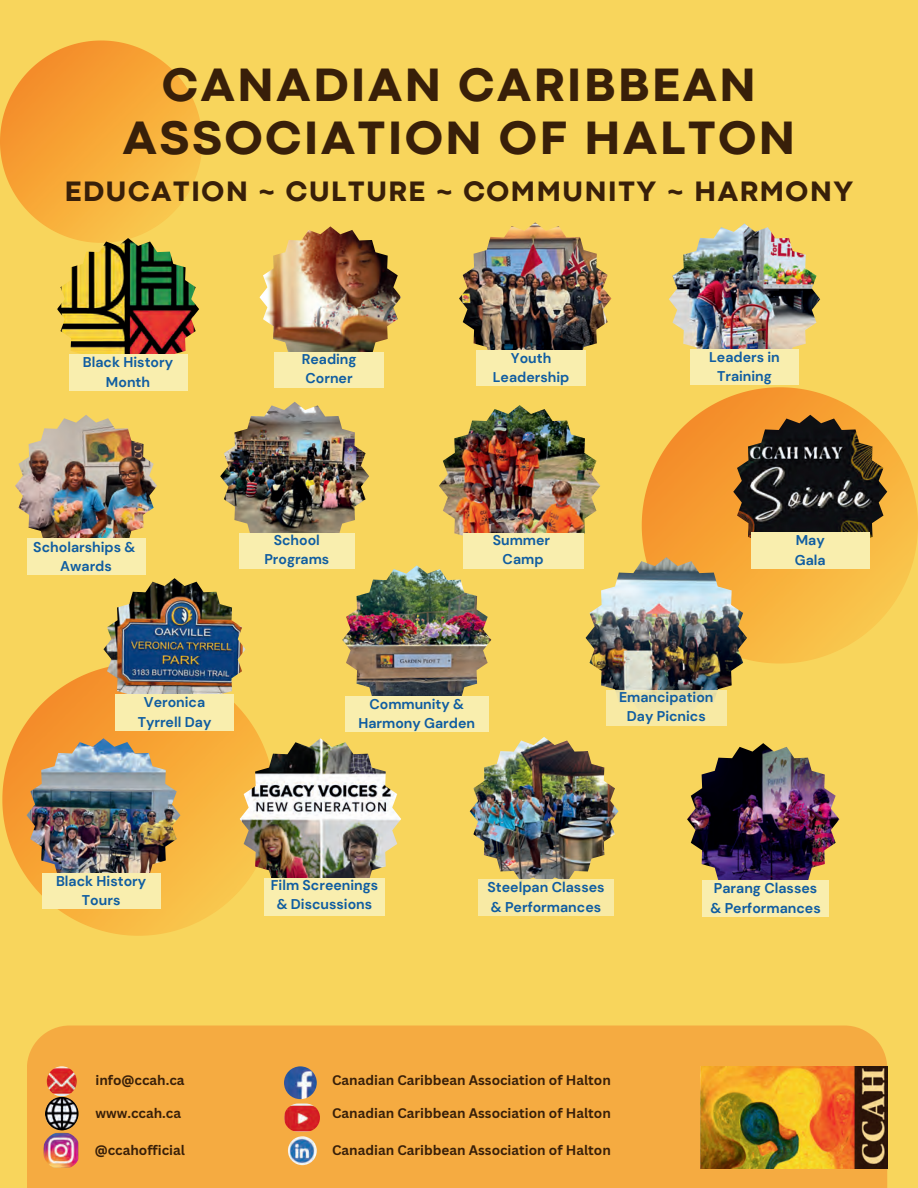
<style>
.page{position:relative;width:918px;height:1188px;background:#f8d55c}
.page>*{position:absolute;margin:0;border:0;box-sizing:border-box;transform-origin:0 0}
.t1{font:800 48.9px/52.8px "Codec Pro";letter-spacing:.055em;color:#381f09;text-align:center}
.t2{font:800 29.4px "Codec Pro";letter-spacing:.055em;color:#381f09}
.t3{font:700 14.1px/19.2px "DM Sans";color:#105da1;text-align:center}
.t4{font:700 13.5px "Canva Sans";color:#381f09}
</style>
<div class="page">
<img style="left:642px;top:388px;width:276px;height:276px">
<img style="left:0;top:40px;width:202px;height:198px">
<img style="left:439px;top:405px;width:161px;height:131px">
<img style="left:669px;top:223px;width:151px;height:127px">
<img style="left:15px;top:415px;width:142px;height:142px">
<img style="left:260px;top:226px;width:141px;height:142px">
<img style="left:220px;top:402px;width:149px;height:131px">
<img style="left:459px;top:222px;width:152px;height:153px">
<div style="left:27px;top:539px;width:118px;height:36px;background:#f9eeae"></div>
<div style="left:239px;top:533px;width:116px;height:35px;background:#f9eeae"></div>
<div style="left:463px;top:533px;width:121px;height:35px;background:#f9eeae"></div>
<div style="left:690px;top:350px;width:109px;height:35px;background:#f9eeae"></div>
<div style="left:275px;top:352px;width:109px;height:35px;background:#f9eeae"></div>
<div style="left:477px;top:350px;width:109px;height:36px;background:#f9eeae"></div>
<img style="left:2px;top:668px;width:273px;height:268px">
<img style="left:103px;top:578px;width:143px;height:142px">
<div style="left:115px;top:694px;width:119px;height:37px;background:#f9eeae"></div>
<div style="left:27px;top:1026px;width:860px;height:162px;background:#f5ab41"></div>
<img style="left:27px;top:738px;width:153px;height:154px">
<div style="left:42px;top:874px;width:118px;height:35px;background:#f9eeae"></div>
<img style="left:57px;top:238px;width:142px;height:142px">
<img style="left:470px;top:737px;width:149px;height:142px">
<div style="left:478px;top:879px;width:136px;height:36px;background:#f8eaa4"></div>
<img style="left:687px;top:743px;width:152px;height:152px">
<div style="left:703px;top:880px;width:126px;height:37px;background:#f9eeae"></div>
<img style="left:586px;top:557px;width:161px;height:133px">
<svg style="left:606px;top:690px;width:121px;height:35px;background:#f2e6a6"></svg>
<img style="left:240px;top:738px;width:161px;height:162px">
<div style="left:264px;top:878px;width:121px;height:37px;background:#f9eeae"></div>
<img style="left:47px;top:1066px;width:30px;height:30px;border-radius:50%">
<img style="left:45px;top:1097px;width:34px;height:33px;border-radius:50%">
<img style="left:43px;top:1132px;width:38px;height:38px;border-radius:50%">
<img style="left:284px;top:1066px;width:33px;height:33px;border-radius:50%">
<img style="left:284px;top:1104px;width:36px;height:28px">
<img style="left:288px;top:1136px;width:29px;height:29px;border-radius:50%">
<img style="left:701px;top:1066px;width:187px;height:103px">
<img style="left:342px;top:565px;width:149px;height:132px">
<div style="left:345px;top:697px;width:144px;height:35px;background:#f9eeae"></div>
<img style="left:733px;top:415px;width:154px;height:154px">
<div style="left:751px;top:532px;width:118px;height:37px;background:#f9eeae"></div>
<div style="left:69px;top:354px;width:118px;height:36px;background:#f9eeae"></div>
<h1 class="t1" style="left:123px;top:57px;width:674px">CANADIAN CARIBBEAN<br>ASSOCIATION OF HALTON</h1>
<h2 class="t2" style="left:65px;top:174px;width:790px">EDUCATION ~ CULTURE ~ COMMUNITY ~ HARMONY</h2>
<p class="t3" style="left:83px;top:352px;width:92px;line-height:19.8px">Black History<br>Month</p>
<p class="t3" style="left:302px;top:349px;width:56px;text-align:left">Reading<br>Corner</p>
<p class="t3" style="left:493px;top:348px;width:78px">Youth<br>Leadership</p>
<p class="t3" style="left:709px;top:347px;width:72px">Leaders in<br>Training</p>
<p class="t3" style="left:33px;top:537px;width:104px;line-height:19.8px">Scholarships &amp;<br>Awards</p>
<p class="t3" style="left:264px;top:530px;width:66px">School<br>Programs</p>
<p class="t3" style="left:493px;top:531px;width:59px">Summer<br>Camp</p>
<p class="t3" style="left:138px;top:693px;width:75px;line-height:19.8px">Veronica<br>Tyrrell Day</p>
<p class="t3" style="left:359px;top:694px;width:118px">Community &amp;<br>Harmony Garden</p>
<p class="t3" style="left:619px;top:688px;width:96px">Emancipation<br>Day Picnics</p>
<p class="t3" style="left:795px;top:530px;width:32px;line-height:19.8px;text-align:left">May<br>Gala</p>
<p class="t3" style="left:56px;top:871px;width:92px">Black History<br>Tours</p>
<p class="t3" style="left:487px;top:877px;width:119px;line-height:19.8px;text-align:left">Steelpan Classes &amp; Performances</p>
<p class="t3" style="left:710px;top:878px;width:112px;line-height:19.8px;text-align:left">Parang Classes &amp; Performances</p>
<p class="t3" style="left:271px;top:876px;width:109px">Film Screenings &amp; Discussions</p>
<p class="t4" style="left:95px;top:1073px;width:91px">info@ccah.ca</p>
<p class="t4" style="left:95px;top:1105px;width:87px">www.ccah.ca</p>
<p class="t4" style="left:95px;top:1142px;width:92px">@ccahofficial</p>
<p class="t4" style="left:332px;top:1073px;width:280px">Canadian Caribbean Association of Halton</p>
<p class="t4" style="left:332px;top:1106px;width:280px">Canadian Caribbean Association of Halton</p>
<p class="t4" style="left:332px;top:1142px;width:280px">Canadian Caribbean Association of Halton</p>
</div>
